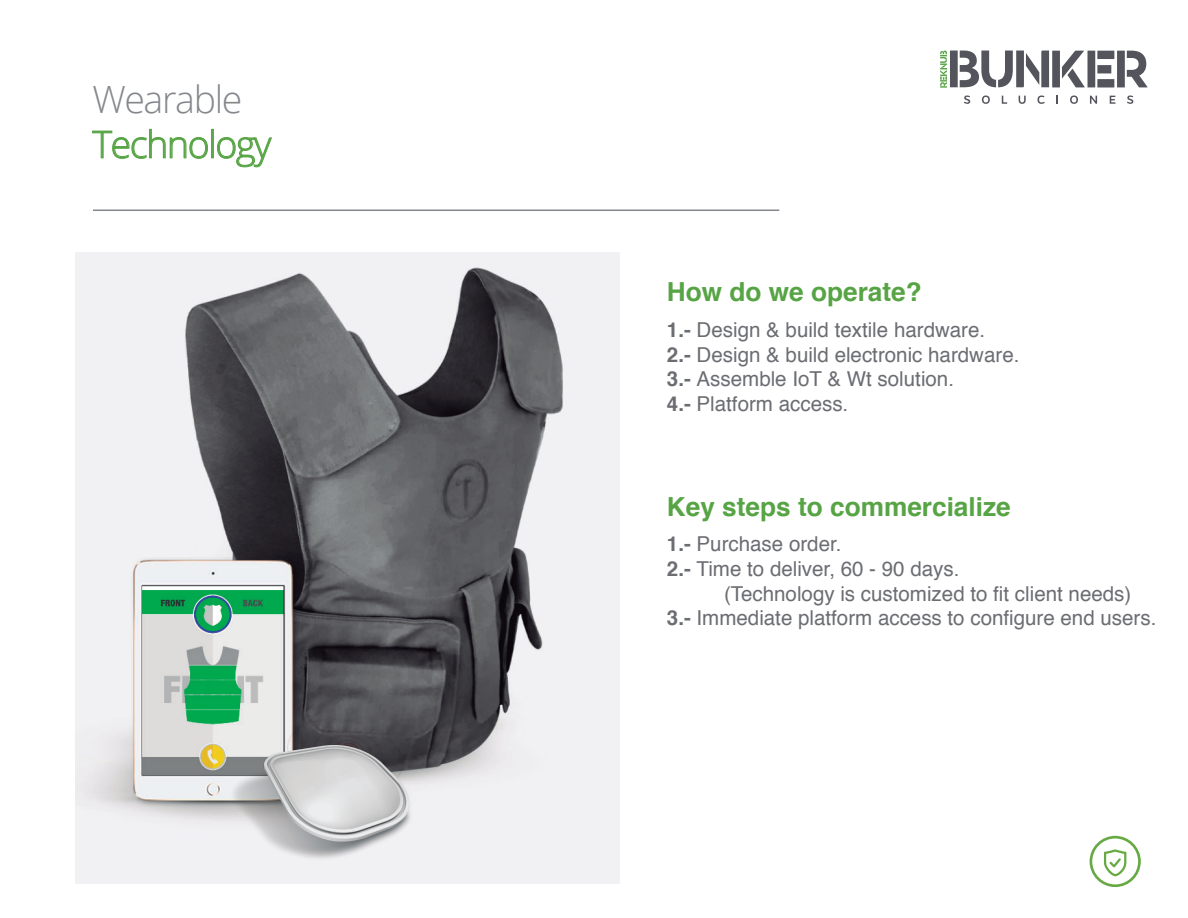
<style>
.page{position:relative;width:1188px;height:918px;background:#fff}
.page>*{position:absolute;margin:0;border:0;box-sizing:border-box;transform-origin:0 0}
.t1{font:300 37.5px "Open Sans";letter-spacing:-.035em;color:#57a445}
.t2{font:300 37.5px "Open Sans";letter-spacing:-.035em;color:#84888c}
.t3{font:700 26.25px "Helvetica";color:#57a445}
.t4{font:20.55px/24.6px "Helvetica";color:#6b6d72}
.s1{font-weight:700}
</style>
<div class="page">
<hr style="left:93px;top:210px;width:686px;height:1px;background:#84888c">
<svg style="left:92px;top:129px;width:116px;height:30px"></svg>
<div style="left:211px;top:129px;width:3px;height:29px;border:1px solid #57a445"></div>
<svg style="left:217px;top:137px;width:55px;height:30px"></svg>
<svg style="left:940px;top:51px;width:207px;height:37px"></svg>
<svg style="left:964px;top:96px;width:6px;height:8px"></svg>
<svg style="left:982px;top:96px;width:8px;height:8px"></svg>
<svg style="left:1002px;top:96px;width:5px;height:8px"></svg>
<svg style="left:1019px;top:96px;width:7px;height:8px"></svg>
<svg style="left:1037px;top:96px;width:8px;height:8px"></svg>
<svg style="left:1070px;top:96px;width:8px;height:8px"></svg>
<svg style="left:1090px;top:96px;width:7px;height:8px"></svg>
<svg style="left:1110px;top:96px;width:5px;height:8px"></svg>
<svg style="left:1127px;top:96px;width:6px;height:8px"></svg>
<svg style="left:1090px;top:836px;width:51px;height:51px"></svg>
<img style="left:76px;top:252px;width:543px;height:632px">
<img style="left:204px;top:697px;width:261px;height:174px">
<h1 class="t2" style="left:92px;top:74px;width:152px">Wearable</h1>
<h1 class="t1" style="left:92px;top:119px;width:181px">Technology</h1>
<p class="t3" style="left:667px;top:271px;width:256px">How do we operate?</p>
<p class="t4" style="left:667px;top:318px;width:354px"><span class="s1">1.-</span> Design &amp; build textile hardware.<br><span class="s1">2.-</span> Design &amp; build electronic hardware.<br><span class="s1">3.-</span> Assemble IoT &amp; Wt solution.<br><span class="s1">4.-</span> Platform access.</p>
<p class="t3" style="left:667px;top:485px;width:345px">Key steps to commercialize</p>
<p class="t4" style="left:667px;top:532px;width:176px"><span class="s1">1.-</span> Purchase order.</p>
<p class="t4" style="left:667px;top:557px;width:294px"><span class="s1">2.-</span> Time to deliver, 60 - 90 days.</p>
<p class="t4" style="left:724px;top:582px;width:409px">(Technology is customized to fit client needs)</p>
<p class="t4" style="left:667px;top:606px;width:491px"><span class="s1">3.-</span> Immediate platform access to configure end users.</p>
</div>
